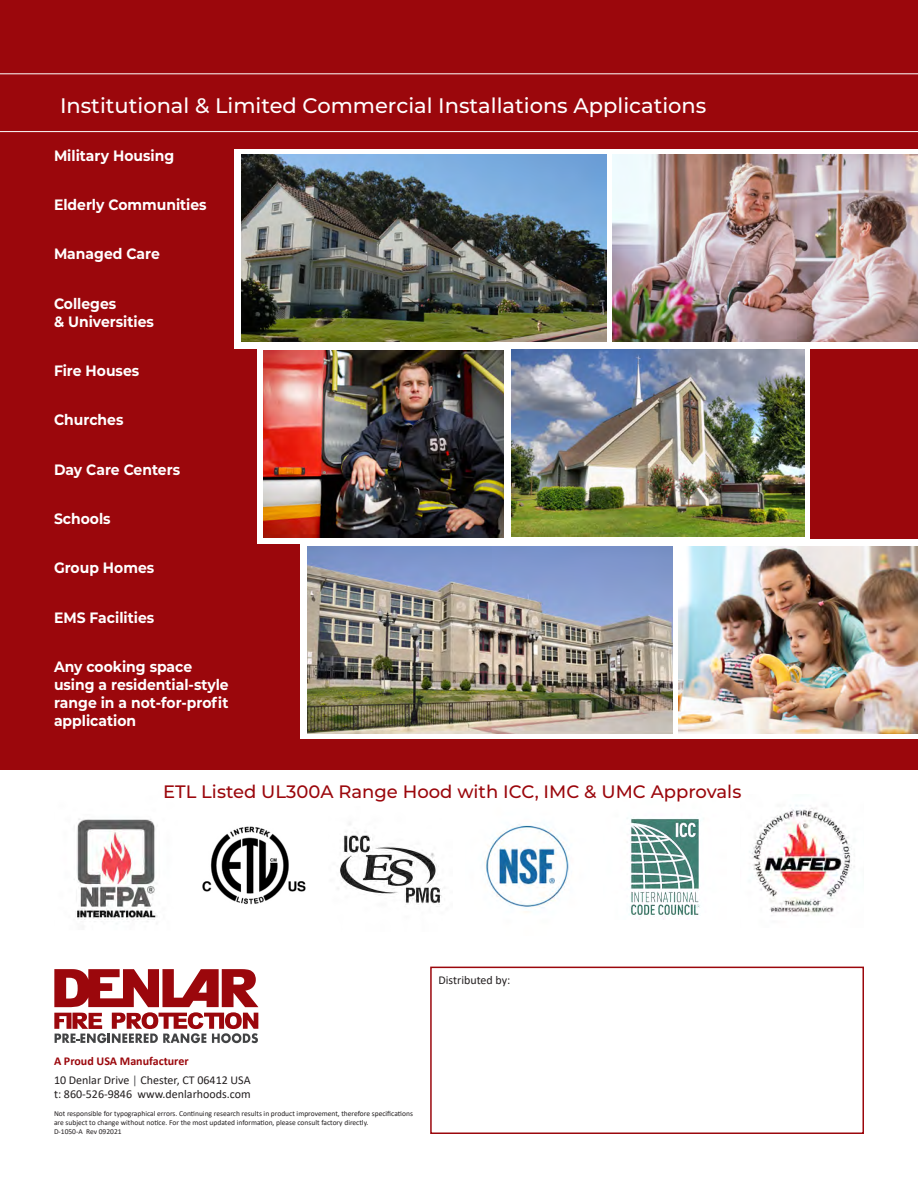
<style>
.page{position:relative;width:918px;height:1188px;background:#fff}
.page>*{position:absolute;margin:0;border:0;box-sizing:border-box;transform-origin:0 0}
.t1{font:500 21px "Montserrat";color:#fff}
.t2{font:500 18px "Montserrat";color:#9b070c}
.t3{font:700 15px/18px "Montserrat";color:#fff;scale:.93 1}
.Body_Text{font:12px/14.4px "Calibri";color:#231f20}
.Body_Text-2{font:700 12px "Calibri";color:#9b070c}
.Body_Text-3{font:7.5px/9px "Calibri";color:#231f20}
.s1{color:#57585a}
</style>
<div class="page">
<img style="left:202px;top:826px;width:104px;height:79px">
<img style="left:627px;top:818px;width:74px;height:102px">
<img style="left:337px;top:823px;width:105px;height:82px">
<img style="left:74px;top:819px;width:84px;height:105px">
<img style="left:749px;top:805px;width:106px;height:111px">
<img style="left:485px;top:824px;width:84px;height:89px">
<div style="left:0;top:0;width:918px;height:770px;background:#9b070c"></div>
<svg style="left:54px;top:969px;width:204px;height:74px"></svg>
<div style="left:430px;top:967px;width:434px;height:167px;border:2px solid #9b070c"></div>
<hr style="left:0;top:73px;width:918px;height:1px;background:#fff">
<hr style="left:0;top:131px;width:918px;height:1px;background:#fff">
<div style="left:235px;top:149px;width:683px;height:200px;background:#fff"></div>
<img style="left:613px;top:155px;width:305px;height:187px">
<img style="left:242px;top:155px;width:365px;height:187px">
<svg style="left:257px;top:349px;width:553px;height:195px;background:#e0ddd9"></svg>
<img style="left:264px;top:350px;width:239px;height:187px">
<img style="left:511px;top:350px;width:293px;height:186px">
<svg style="left:300px;top:540px;width:618px;height:199px;background:#f4f4f6"></svg>
<img style="left:678px;top:547px;width:240px;height:186px">
<img style="left:308px;top:547px;width:364px;height:186px">
<p class="t1" style="left:60px;top:91px;width:648px">Institutional &amp; Limited Commercial Installations Applications</p>
<p class="t3" style="left:54px;top:146px;width:131px">Military Housing</p>
<p class="t3" style="left:54px;top:195px;width:166px">Elderly Communities</p>
<p class="t3" style="left:54px;top:244px;width:115px">Managed Care</p>
<p class="t3" style="left:54px;top:294px;width:109px">Colleges<br>&amp; Universities</p>
<p class="t3" style="left:54px;top:361px;width:93px">Fire Houses</p>
<p class="t3" style="left:54px;top:410px;width:76px">Churches</p>
<p class="t3" style="left:54px;top:460px;width:137px">Day Care Centers</p>
<p class="t3" style="left:54px;top:509px;width:62px">Schools</p>
<p class="t3" style="left:54px;top:558px;width:109px">Group Homes</p>
<p class="t3" style="left:54px;top:608px;width:109px">EMS Facilities</p>
<p class="t3" style="left:54px;top:657px;width:189px">Any cooking space using a residential-style range in a not-for-profit application</p>
<p class="t2" style="left:163px;top:779px;width:580px">ETL Listed UL300A Range Hood with ICC, IMC &amp; UMC Approvals</p>
<p class="Body_Text" style="left:438px;top:972px;width:74px">Distributed by:</p>
<p class="Body_Text-2" style="left:54px;top:1052px;width:136px">A Proud USA Manufacturer</p>
<p class="Body_Text" style="left:54px;top:1072px;width:198px">10 Denlar Drive <span class="s1">|</span> Chester, CT 06412 USA t: 860-526-9846 www.denlarhoods.com</p>
<p class="Body_Text-3" style="left:54px;top:1109px;width:360px">Not responsible for typographical errors. Continuing research results in product improvement, therefore specifications are subject to change without notice. For the most updated information, please consult factory directly.<br>D-1050-A Rev 092021</p>
</div>
